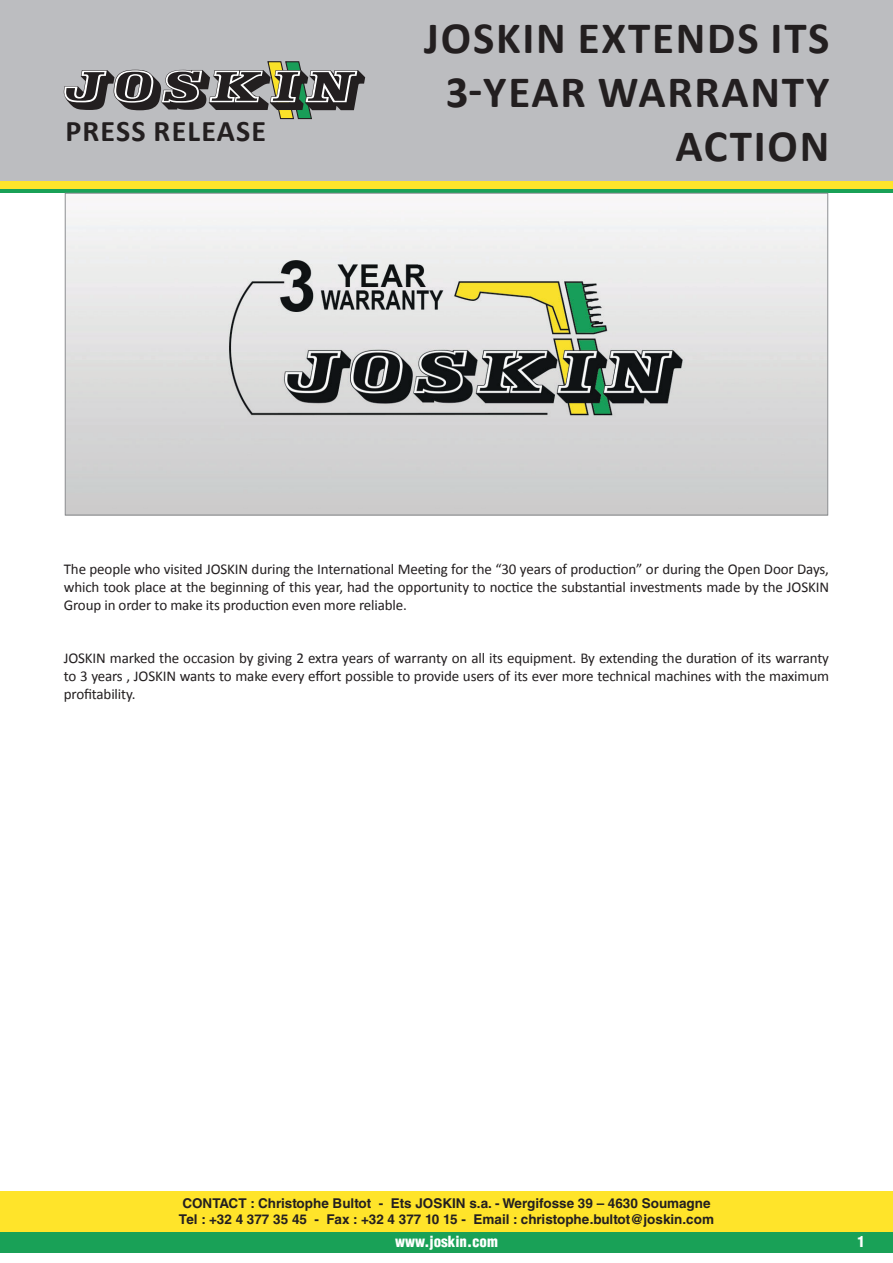
<style>
.page{position:relative;width:893px;height:1263px;background:#fff}
.page>*{position:absolute;margin:0;border:0;box-sizing:border-box;transform-origin:0 0}
.t1{font:700 45px/54px "Calibri";letter-spacing:.04em;color:#231f20;text-align:right}
.t2{font:700 30px "Calibri";letter-spacing:.04em;color:#231f20}
.t3{font:15px/18px "Calibri";letter-spacing:-.01em;color:#231f20;text-align:justify}
.t4{font:900 condensed 15px "Helvetica LT Std";color:#fff}
.t5{font:700 13.5px/16.2px "Helvetica LT Std";color:#231f20}
</style>
<div class="page">
<div style="left:0;top:1229px;width:893px;height:23px;background:#19a157"></div>
<svg style="left:0;top:189px;width:893px;height:4px;background:#1e9f59"></svg>
<div style="left:0;top:1191px;width:893px;height:40px;background:#ffe42a"></div>
<div style="left:0;top:180px;width:893px;height:9px;background:#ffe42a"></div>
<div style="left:0;top:0;width:893px;height:181px;background:#bcbdc0"></div>
<svg style="left:64px;top:61px;width:301px;height:58px"></svg>
<img style="left:67px;top:210px;width:759px;height:303px">
<h2 class="t2" style="left:65px;top:111px;width:202px">PRESS RELEASE</h2>
<h1 class="t1" style="left:424px;top:11px;width:407px">JOSKIN EXTENDS ITS<br>3-YEAR WARRANTY<br>ACTION</h1>
<p class="t3" style="left:64px;top:560px;width:767px">The people who visited JOSKIN during the International Meeting for the “30 years of production” or during the Open Door Days, which took place at the beginning of this year, had the opportunity to noctice the substantial investments made by the JOSKIN Group in order to make its production even more reliable.</p>
<p class="t3" style="left:64px;top:649px;width:767px">JOSKIN marked the occasion by giving 2 extra years of warranty on all its equipment. By extending the duration of its warranty to 3 years , JOSKIN wants to make every effort possible to provide users of its ever more technical machines with the maximum profitability.</p>
<p class="t5" style="left:179px;top:1195px;width:537px">CONTACT : Christophe Bultot - Ets JOSKIN s.a. - Wergifosse 39 – 4630 Soumagne<br>Tel : +32 4 377 35 45 - Fax : +32 4 377 10 15 - Email : christophe.bultot@joskin.com</p>
<p class="t4" style="left:395px;top:1232px;width:104px">www.joskin.com</p>
<p class="t4" style="left:857px;top:1232px;width:9px">1</p>
</div>
